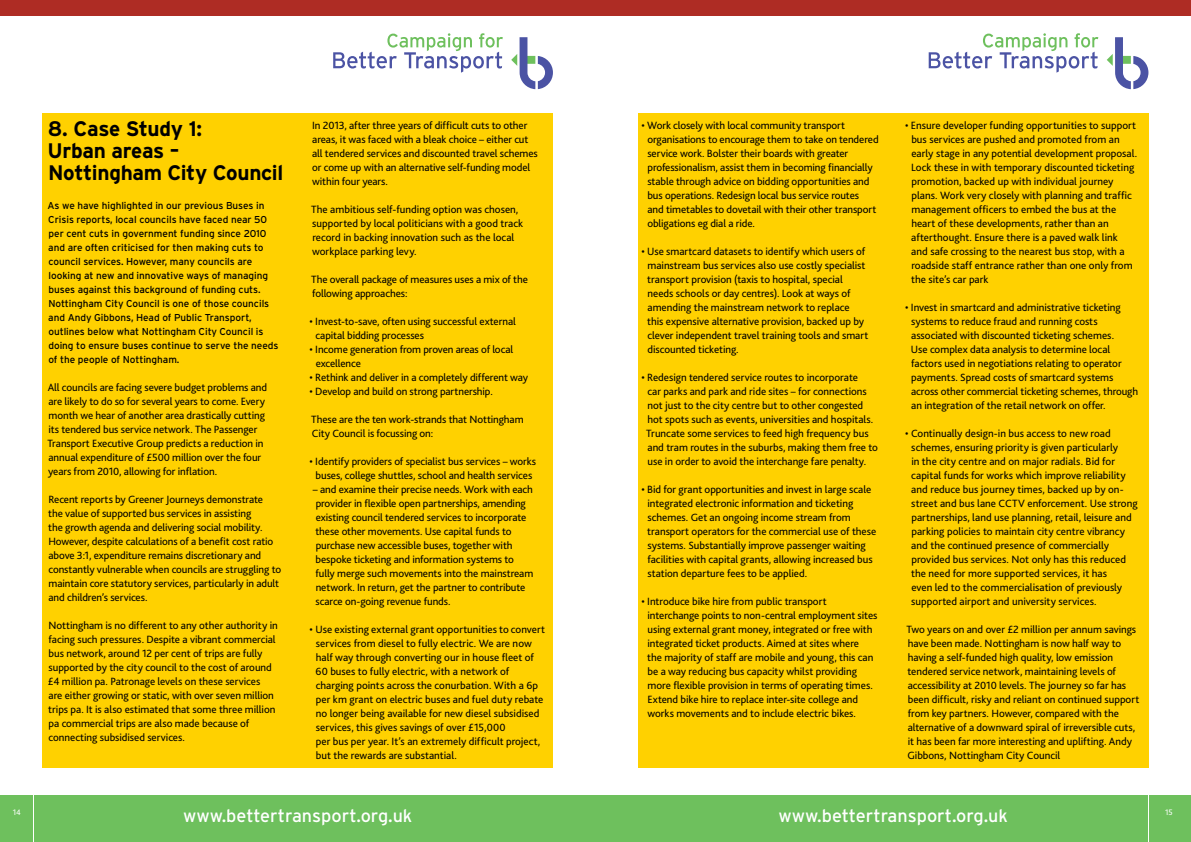
<style>
.page{position:relative;width:1191px;height:842px;background:#fff}
.page>*{position:absolute;margin:0;border:0;box-sizing:border-box;transform-origin:0 0}
.t1{font:700 21px/22px "Interstate";letter-spacing:-.02em;color:#000}
.t2{font:18px "Interstate";color:#fff}
.t3{font:11px/14px "Bliss 2";letter-spacing:-.005em;color:#000}
.t4{font:10px/14px "Interstate";letter-spacing:-.005em;color:#000}
.t5{font:8.3px "Bliss 2";color:#fff}
</style>
<div class="page">
<div style="left:1149px;top:795px;width:42px;height:47px;background:#6ec05d"></div>
<div style="left:595px;top:795px;width:553px;height:47px;background:#6ec05d"></div>
<div style="left:0;top:795px;width:33px;height:47px;background:#6ec05d"></div>
<div style="left:34px;top:795px;width:561px;height:47px;background:#6ec05d"></div>
<div style="left:595px;top:0;width:596px;height:16px;background:#ae2c24"></div>
<div style="left:0;top:0;width:595px;height:16px;background:#ae2c24"></div>
<svg style="left:928px;top:33px;width:170px;height:40px"></svg>
<svg style="left:1107px;top:37px;width:41px;height:52px"></svg>
<svg style="left:333px;top:33px;width:170px;height:40px"></svg>
<svg style="left:511px;top:37px;width:42px;height:52px"></svg>
<div style="left:43px;top:113px;width:510px;height:655px;background:#ffd100"></div>
<div style="left:638px;top:113px;width:510px;height:655px;background:#ffd100"></div>
<h1 class="t1" style="left:47px;top:117px;width:237px">8. Case Study 1:<br>Urban areas –<br>Nottingham City Council</h1>
<p class="t4" style="left:47px;top:198px;width:232px">As we have highlighted in our previous Buses in Crisis reports, local councils have faced near 50 per cent cuts in government funding since 2010 and are often criticised for then making cuts to council services. However, many councils are looking at new and innovative ways of managing buses against this background of funding cuts.<br>Nottingham City Council is one of those councils and Andy Gibbons, Head of Public Transport, outlines below what Nottingham City Council is doing to ensure buses continue to serve the needs of the people of Nottingham.</p>
<p class="t3" style="left:47px;top:380px;width:221px">All councils are facing severe budget problems and are likely to do so for several years to come. Every month we hear of another area drastically cutting its tendered bus service network. The Passenger Transport Executive Group predicts a reduction in annual expenditure of £500 million over the four years from 2010, allowing for inflation.</p>
<p class="t3" style="left:48px;top:492px;width:234px">Recent reports by Greener Journeys demonstrate<br>the value of supported bus services in assisting<br>the growth agenda and delivering social mobility.<br>However, despite calculations of a benefit cost ratio above 3:1, expenditure remains discretionary and constantly vulnerable when councils are struggling to maintain core statutory services, particularly in adult and children’s services.</p>
<p class="t3" style="left:48px;top:618px;width:231px">Nottingham is no different to any other authority in facing such pressures. Despite a vibrant commercial bus network, around 12 per cent of trips are fully supported by the city council to the cost of around £4 million pa. Patronage levels on these services<br>are either growing or static, with over seven million trips pa. It is also estimated that some three million pa commercial trips are also made because of connecting subsidised services.</p>
<p class="t3" style="left:312px;top:118px;width:227px">In 2013, after three years of difficult cuts to other areas, it was faced with a bleak choice – either cut all tendered services and discounted travel schemes or come up with an alternative self-funding model within four years.</p>
<p class="t3" style="left:311px;top:202px;width:214px">The ambitious self-funding option was chosen, supported by local politicians with a good track record in backing innovation such as the local workplace parking levy.</p>
<p class="t3" style="left:311px;top:272px;width:218px">The overall package of measures uses a mix of the following approaches:</p>
<p class="t3" style="left:315px;top:314px;width:202px;text-indent:-6px">• Invest-to-save, often using successful external capital bidding processes</p>
<p class="t3" style="left:316px;top:342px;width:199px;text-indent:-6px">• Income generation from proven areas of local excellence</p>
<p class="t3" style="left:310px;top:370px;width:220px">• Rethink and deliver in a completely different way</p>
<p class="t3" style="left:310px;top:384px;width:185px">• Develop and build on strong partnership.</p>
<p class="t3" style="left:311px;top:412px;width:214px">These are the ten work-strands that Nottingham<br>City Council is focussing on:</p>
<p class="t3" style="left:310px;top:454px;width:228px;text-align:center">• Identify providers of specialist bus services – works buses, college shuttles, school and health services</p>
<p class="t3" style="left:313px;top:482px;width:222px">– and examine their precise needs. Work with each provider in flexible open partnerships, amending existing council tendered services to incorporate these other movements. Use capital funds to purchase new accessible buses, together with bespoke ticketing and information systems to fully merge such movements into the mainstream network. In return, get the partner to contribute scarce on-going revenue funds.</p>
<p class="t3" style="left:316px;top:622px;width:231px;text-indent:-6px">• Use existing external grant opportunities to convert services from diesel to fully electric. We are now half way through converting our in house fleet of 60 buses to fully electric, with a network of charging points across the conurbation. With a 6p per km grant on electric buses and fuel duty rebate no longer being available for new diesel subsidised services, this gives savings of over £15,000<br>per bus per year. It’s an extremely difficult project, but the rewards are substantial.</p>
<p class="t3" style="left:647px;top:118px;width:233px;text-indent:-6px">• Work closely with local community transport organisations to encourage them to take on tendered service work. Bolster their boards with greater professionalism, assist them in becoming financially stable through advice on bidding opportunities and bus operations. Redesign local bus service routes<br>and timetables to dovetail with their other transport obligations eg dial a ride.</p>
<p class="t3" style="left:647px;top:244px;width:223px;text-indent:-6px">• Use smartcard datasets to identify which users of mainstream bus services also use costly specialist transport provision (taxis to hospital, special needs schools or day centres). Look at ways of amending the mainstream network to replace this expensive alternative provision, backed up by clever independent travel training tools and smart discounted ticketing.</p>
<p class="t3" style="left:646px;top:370px;width:233px;text-indent:-5px">• Redesign tendered service routes to incorporate<br>car parks and park and ride sites – for connections not just to the city centre but to other congested hot spots such as events, universities and hospitals.<br>Truncate some services to feed high frequency bus and tram routes in the suburbs, making them free to use in order to avoid the interchange fare penalty.</p>
<p class="t3" style="left:647px;top:482px;width:230px;text-indent:-6px">• Bid for grant opportunities and invest in large scale integrated electronic information and ticketing schemes. Get an ongoing income stream from transport operators for the commercial use of these systems. Substantially improve passenger waiting facilities with capital grants, allowing increased bus station departure fees to be applied.</p>
<p class="t3" style="left:647px;top:594px;width:232px;text-indent:-6px">• Introduce bike hire from public transport interchange points to non-central employment sites using external grant money, integrated or free with integrated ticket products. Aimed at sites where<br>the majority of staff are mobile and young, this can be a way reducing bus capacity whilst providing more flexible provision in terms of operating times.<br>Extend bike hire to replace inter-site college and works movements and to include electric bikes.</p>
<p class="t3" style="left:911px;top:118px;width:228px;text-indent:-6px">• Ensure developer funding opportunities to support bus services are pushed and promoted from an early stage in any potential development proposal.<br>Lock these in with temporary discounted ticketing promotion, backed up with individual journey plans. Work very closely with planning and traffic management officers to embed the bus at the heart of these developments, rather than an afterthought. Ensure there is a paved walk link<br>and safe crossing to the nearest bus stop, with a roadside staff entrance rather than one only from the site’s car park</p>
<p class="t3" style="left:911px;top:300px;width:229px;text-indent:-6px">• Invest in smartcard and administrative ticketing systems to reduce fraud and running costs associated with discounted ticketing schemes.<br>Use complex data analysis to determine local factors used in negotiations relating to operator payments. Spread costs of smartcard systems across other commercial ticketing schemes, through an integration of the retail network on offer.</p>
<p class="t3" style="left:911px;top:426px;width:228px;text-indent:-6px">• Continually design-in bus access to new road schemes, ensuring priority is given particularly<br>in the city centre and on major radials. Bid for capital funds for works which improve reliability and reduce bus journey times, backed up by on&shy;street and bus lane CCTV enforcement. Use strong partnerships, land use planning, retail, leisure and parking policies to maintain city centre vibrancy and the continued presence of commercially provided bus services. Not only has this reduced the need for more supported services, it has<br>even led to the commercialisation of previously supported airport and university services.</p>
<p class="t3" style="left:906px;top:622px;width:234px">Two years on and over £2 million per annum savings have been made. Nottingham is now half way to having a self-funded high quality, low emission tendered service network, maintaining levels of accessibility at 2010 levels. The journey so far has been difficult, risky and reliant on continued support from key partners. However, compared with the alternative of a downward spiral of irreversible cuts, it has been far more interesting and uplifting. Andy Gibbons, Nottingham City Council</p>
<h2 class="t2" style="left:183px;top:804px;width:231px">www.bettertransport.org.uk</h2>
<h2 class="t2" style="left:778px;top:804px;width:231px">www.bettertransport.org.uk</h2>
<p class="t5" style="left:13px;top:807px;width:10px">14</p>
<p class="t5" style="left:1165px;top:807px;width:9px">15</p>
</div>
